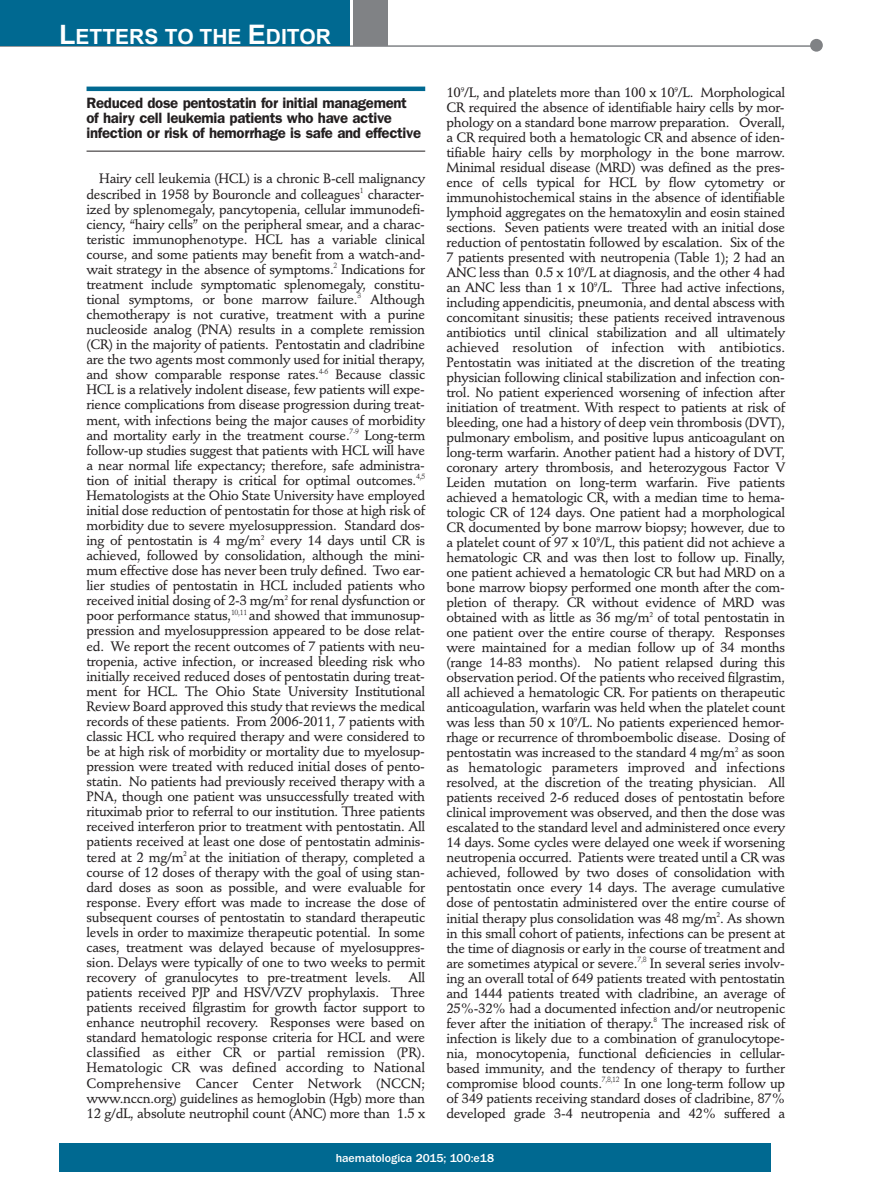
<style>
.page{position:relative;width:893px;height:1191px;background:#fff}
.page>*{position:absolute;margin:0;border:0;box-sizing:border-box;transform-origin:0 0}
.t1{font:700 21px "Arial";color:#fff}
.t2{font:600 15px/15px "Franklin Gothic";letter-spacing:-.02em;color:#231f20}
.t3{font:500 13.5px/15px "Stempel Schneidler";letter-spacing:-.02em;color:#231f20;text-align:justify}
.t4{font:500 12px "Franklin Gothic";color:#fff}
.s1{font-size:27px}
</style>
<div class="page">
<hr style="left:87px;top:87px;width:338px;height:4px;background:#006991">
<hr style="left:87px;top:151px;width:338px;height:1px;background:#231f20">
<div style="left:59px;top:1143px;width:712px;height:28px;background:#006991"></div>
<hr style="left:0;top:45px;width:820px;height:2px;background:#808285">
<div style="left:810px;top:39px;width:13px;height:13px;background:#808285;border-radius:50%"></div>
<div style="left:354px;top:0;width:34px;height:45px;background:#808285"></div>
<div style="left:0;top:0;width:350px;height:45px;background:#006991"></div>
<h1 class="t1" style="left:59px;top:25px;width:273px"><span class="s1">L</span>ETTERS TO THE <span class="s1">E</span>DITOR</h1>
<p class="t3" style="left:446px;top:86px;width:340px">10<sup>9</sup>/L, and platelets more than 100 x 10<sup>9</sup>/L. Morphological CR required the absence of identifiable hairy cells by mor&shy;phology on a standard bone marrow preparation. Overall, a CR required both a hematologic CR and absence of iden&shy;tifiable hairy cells by morphology in the bone marrow.<br>Minimal residual disease (MRD) was defined as the pres&shy;ence of cells typical for HCL by flow cytometry or immunohistochemical stains in the absence of identifiable lymphoid aggregates on the hematoxylin and eosin stained sections. Seven patients were treated with an initial dose reduction of pentostatin followed by escalation. Six of the 7 patients presented with neutropenia (Table 1); 2 had an ANC less than 0.5 x 10<sup>9</sup>/L at diagnosis, and the other 4 had an ANC less than 1 x 10<sup>9</sup>/L. Three had active infections, including appendicitis, pneumonia, and dental abscess with concomitant sinusitis; these patients received intravenous antibiotics until clinical stabilization and all ultimately achieved resolution of infection with antibiotics.<br>Pentostatin was initiated at the discretion of the treating physician following clinical stabilization and infection con&shy;trol. No patient experienced worsening of infection after initiation of treatment. With respect to patients at risk of bleeding, one had a history of deep vein thrombosis (DVT), pulmonary embolism, and positive lupus anticoagulant on long-term warfarin. Another patient had a history of DVT, coronary artery thrombosis, and heterozygous Factor V Leiden mutation on long-term warfarin. Five patients achieved a hematologic CR, with a median time to hema&shy;tologic CR of 124 days. One patient had a morphological CR documented by bone marrow biopsy; however, due to a platelet count of 97 x 10<sup>9</sup>/L, this patient did not achieve a hematologic CR and was then lost to follow up. Finally, one patient achieved a hematologic CR but had MRD on a bone marrow biopsy performed one month after the com&shy;pletion of therapy. CR without evidence of MRD was obtained with as little as 36 mg/m<sup>2</sup> of total pentostatin in one patient over the entire course of therapy. Responses were maintained for a median follow up of 34 months (range 14-83 months). No patient relapsed during this observation period. Of the patients who received filgrastim, all achieved a hematologic CR. For patients on therapeutic anticoagulation, warfarin was held when the platelet count was less than 50 x 10<sup>9</sup>/L. No patients experienced hemor&shy;rhage or recurrence of thromboembolic disease. Dosing of pentostatin was increased to the standard 4 mg/m<sup>2</sup> as soon as hematologic parameters improved and infections resolved, at the discretion of the treating physician. All patients received 2-6 reduced doses of pentostatin before clinical improvement was observed, and then the dose was escalated to the standard level and administered once every 14 days. Some cycles were delayed one week if worsening neutropenia occurred. Patients were treated until a CR was achieved, followed by two doses of consolidation with pentostatin once every 14 days. The average cumulative dose of pentostatin administered over the entire course of initial therapy plus consolidation was 48 mg/m<sup>2</sup>. As shown in this small cohort of patients, infections can be present at the time of diagnosis or early in the course of treatment and are sometimes atypical or severe.<sup>7,8</sup> In several series involv&shy;ing an overall total of 649 patients treated with pentostatin and 1444 patients treated with cladribine, an average of 25%-32% had a documented infection and/or neutropenic fever after the initiation of therapy.<sup>8</sup> The increased risk of infection is likely due to a combination of granulocytope&shy;nia, monocytopenia, functional deficiencies in cellular&shy;based immunity, and the tendency of therapy to further compromise blood counts.<sup>7,8,12</sup> In one long-term follow up of 349 patients receiving standard doses of cladribine, 87% developed grade 3-4 neutropenia and 42% suffered a</p>
<p class="t4" style="left:336px;top:1150px;width:160px">haematologica 2015; 100:e18</p>
<p class="t2" style="left:87px;top:97px;width:336px">Reduced dose pentostatin for initial management of hairy cell leukemia patients who have active infection or risk of hemorrhage is safe and effective</p>
<p class="t3" style="left:87px;top:173px;width:340px;text-indent:13px">Hairy cell leukemia (HCL) is a chronic B-cell malignancy described in 1958 by Bouroncle and colleagues<sup>1</sup> character&shy;ized by splenomegaly, pancytopenia, cellular immunodefi&shy;ciency, “hairy cells” on the peripheral smear, and a charac&shy;teristic immunophenotype. HCL has a variable clinical course, and some patients may benefit from a watch-and&shy;wait strategy in the absence of symptoms.<sup>2</sup> Indications for treatment include symptomatic splenomegaly, constitu&shy;tional symptoms, or bone marrow failure.<sup>3</sup> Although chemotherapy is not curative, treatment with a purine nucleoside analog (PNA) results in a complete remission (CR) in the majority of patients. Pentostatin and cladribine are the two agents most commonly used for initial therapy, and show comparable response rates.<sup>4-6</sup> Because classic HCL is a relatively indolent disease, few patients will expe&shy;rience complications from disease progression during treat&shy;ment, with infections being the major causes of morbidity and mortality early in the treatment course.<sup>7-9</sup> Long-term follow-up studies suggest that patients with HCL will have a near normal life expectancy; therefore, safe administra&shy;tion of initial therapy is critical for optimal outcomes.<sup>4,5<br></sup>Hematologists at the Ohio State University have employed initial dose reduction of pentostatin for those at high risk of morbidity due to severe myelosuppression. Standard dos&shy;ing of pentostatin is 4 mg/m<sup>2</sup> every 14 days until CR is achieved, followed by consolidation, although the mini&shy;mum effective dose has never been truly defined. Two ear&shy;lier studies of pentostatin in HCL included patients who received initial dosing of 2-3 mg/m<sup>2</sup> for renal dysfunction or poor performance status,<sup>10,11</sup> and showed that immunosup&shy;pression and myelosuppression appeared to be dose relat&shy;ed. We report the recent outcomes of 7 patients with neu&shy;tropenia, active infection, or increased bleeding risk who initially received reduced doses of pentostatin during treat&shy;ment for HCL. The Ohio State University Institutional Review Board approved this study that reviews the medical records of these patients. From 2006-2011, 7 patients with classic HCL who required therapy and were considered to be at high risk of morbidity or mortality due to myelosup&shy;pression were treated with reduced initial doses of pento&shy;statin. No patients had previously received therapy with a PNA, though one patient was unsuccessfully treated with rituximab prior to referral to our institution. Three patients received interferon prior to treatment with pentostatin. All patients received at least one dose of pentostatin adminis&shy;tered at 2 mg/m<sup>2</sup> at the initiation of therapy, completed a course of 12 doses of therapy with the goal of using stan&shy;dard doses as soon as possible, and were evaluable for response. Every effort was made to increase the dose of subsequent courses of pentostatin to standard therapeutic levels in order to maximize therapeutic potential. In some cases, treatment was delayed because of myelosuppres&shy;sion. Delays were typically of one to two weeks to permit recovery of granulocytes to pre-treatment levels.</p>
<p class="t3" style="left:87px;top:971px;width:340px;text-indent:322px">All patients received PJP and HSV/VZV prophylaxis. Three patients received filgrastim for growth factor support to enhance neutrophil recovery. Responses were based on standard hematologic response criteria for HCL and were classified as either CR or partial remission (PR).<br>Hematologic CR was defined according to National Comprehensive Cancer Center Network (NCCN; www.nccn.org) guidelines as hemoglobin (Hgb) more than 12 g/dL, absolute neutrophil count (ANC) more than 1.5 x</p>
</div>
